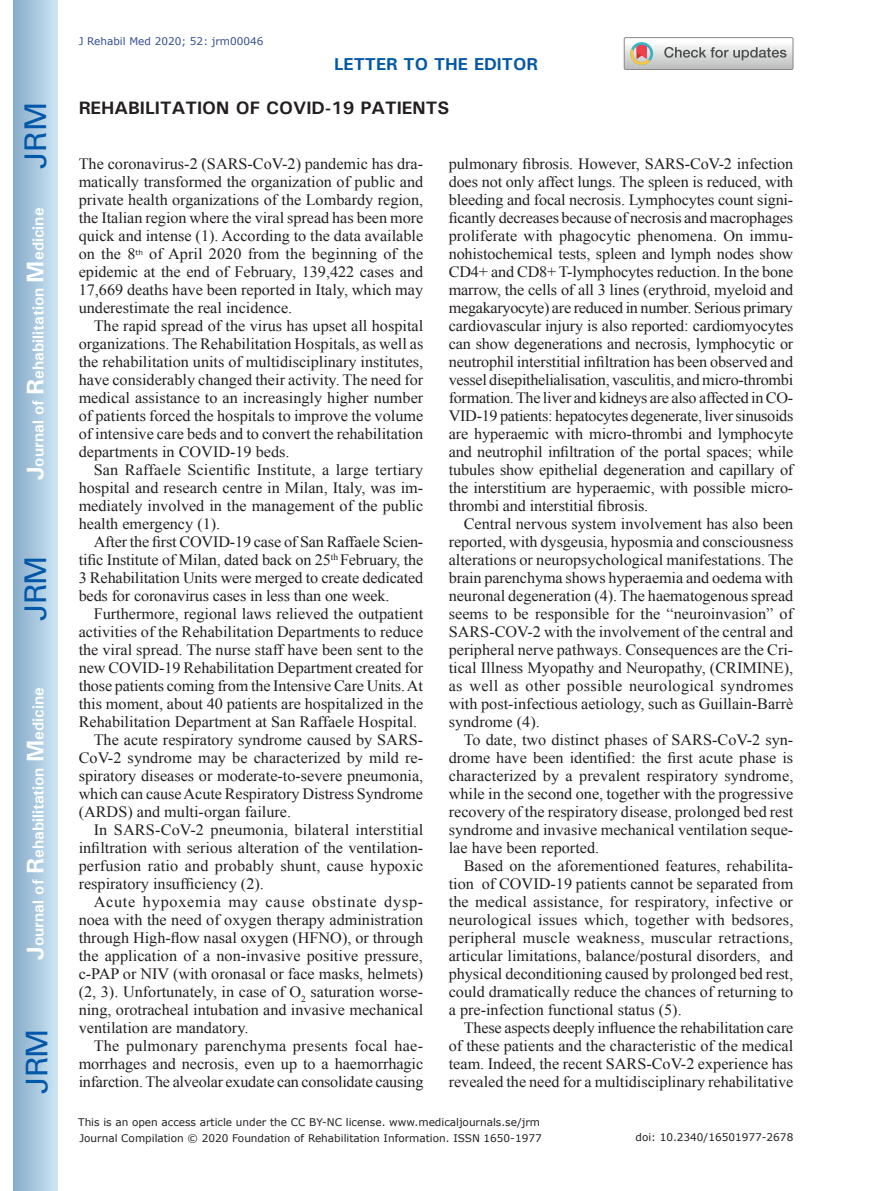
<style>
.page{position:relative;width:872px;height:1191px;background:#fff}
.page>*{position:absolute;margin:0;border:0;box-sizing:border-box;transform-origin:0 0}
.t1{font:30px "Univers";letter-spacing:-.03em;color:#0157a8}
.t2{font:700 18px "Univers";color:#231f20}
.t3{font:700 17.25px "Univers";color:#0157a8}
.t4{font:15.75px/18px "Times New Roman";color:#231f20;text-align:justify}
.t5{font:700 15.75px "Univers";color:#fff}
.t6{font:15.75px "Times New Roman";letter-spacing:.045em;color:#231f20}
.t7{font:10.5px "Verdana";color:#231f20}
.t8{font:10.5px "Verdana";color:#324f95}
.t9{font:7.05px "Verdana";color:#231f20}
.s1{font-size:24px}
</style>
<div class="page">
<div style="left:14px;top:0;width:43px;height:1191px;background:linear-gradient(to right,#88acca,#cbe5f2)"></div>
<div style="left:624px;top:37px;width:169px;height:33px;border:1px solid #888688;border-radius:2px"></div>
<svg style="left:624px;top:38px;width:169px;height:32px"></svg>
<h1 class="t1" style="left:18px;top:169px;width:68px;rotate:-90deg">JRM</h1>
<p class="t5" style="left:28px;top:480px;width:274px;rotate:-90deg"><span class="s1">J</span>ournal of <span class="s1">R</span>ehabilitation <span class="s1">M</span>edicine</p>
<h1 class="t1" style="left:18px;top:620px;width:67px;rotate:-90deg">JRM</h1>
<p class="t5" style="left:28px;top:959px;width:274px;rotate:-90deg"><span class="s1">J</span>ournal of <span class="s1">R</span>ehabilitation <span class="s1">M</span>edicine</p>
<h1 class="t1" style="left:19px;top:1093px;width:67px;rotate:-90deg">JRM</h1>
<p class="t8" style="left:79px;top:35px;width:186px">J Rehabil Med 2020; 52: jrm00046</p>
<p class="t3" style="left:334px;top:53px;width:205px">LETTER TO THE EDITOR</p>
<p class="t2" style="left:79px;top:96px;width:372px">REHABILITATION OF COVID-19 PATIENTS</p>
<p class="t4" style="left:79px;top:154px;width:346px">The coronavirus-2 (SARS-CoV-2) pandemic has dra&shy;matically transformed the organization of public and private health organizations of the Lombardy region, the Italian region where the viral spread has been more quick and intense (1). According to the data available on the 8</p>
<p class="t4" style="left:79px;top:244px;width:346px;text-indent:70px">of April 2020 from the beginning of the epidemic at the end of February, 139,422 cases and 17,669 deaths have been reported in Italy, which may underestimate the real incidence.</p>
<p class="t4" style="left:79px;top:316px;width:346px;text-indent:15px">The rapid spread of the virus has upset all hospital organizations. The Rehabilitation Hospitals, as well as the rehabilitation units of multidisciplinary institutes, have considerably changed their activity. The need for medical assistance to an increasingly higher number of patients forced the hospitals to improve the volume of intensive care beds and to convert the rehabilitation departments in COVID-19 beds.</p>
<p class="t4" style="left:79px;top:460px;width:346px;text-indent:15px">San Raffaele Scientific Institute, a large tertiary hospital and research centre in Milan, Italy, was im&shy;mediately involved in the management of the public health emergency (1).</p>
<p class="t4" style="left:79px;top:532px;width:346px;text-indent:15px">After the first COVID-19 case of San Raffaele Scien&shy;tific Institute of Milan, dated back on 25<sup>th</sup> February, the 3 Rehabilitation Units were merged to create dedicated beds for coronavirus cases in less than one week.</p>
<p class="t4" style="left:94px;top:604px;width:331px">Furthermore, regional laws relieved the outpatient</p>
<p class="t4" style="left:79px;top:622px;width:346px">activities of the Rehabilitation Departments to reduce</p>
<p class="t4" style="left:79px;top:640px;width:346px">the viral spread. The nurse staff have been sent to the</p>
<p class="t4" style="left:79px;top:658px;width:346px">new COVID-19 Rehabilitation Department created for</p>
<p class="t4" style="left:79px;top:676px;width:346px">those patients coming from the Intensive Care Units. At</p>
<p class="t4" style="left:79px;top:694px;width:346px">this moment, about 40 patients are hospitalized in the</p>
<p class="t4" style="left:79px;top:712px;width:340px">Rehabilitation Department at San Raffaele Hospital.</p>
<p class="t4" style="left:94px;top:730px;width:331px">The acute respiratory syndrome caused by SARS-</p>
<p class="t4" style="left:79px;top:748px;width:346px">CoV-2 syndrome may be characterized by mild re-</p>
<p class="t4" style="left:79px;top:766px;width:346px">spiratory diseases or moderate-to-severe pneumonia,</p>
<p class="t4" style="left:79px;top:784px;width:346px">which can cause Acute Respiratory Distress Syndrome</p>
<p class="t4" style="left:79px;top:802px;width:214px">(ARDS) and multi-organ failure.</p>
<p class="t4" style="left:94px;top:820px;width:331px">In SARS-CoV-2 pneumonia, bilateral interstitial</p>
<p class="t4" style="left:79px;top:838px;width:346px">infiltration with serious alteration of the ventilation-</p>
<p class="t4" style="left:79px;top:856px;width:346px">perfusion ratio and probably shunt, cause hypoxic</p>
<p class="t4" style="left:79px;top:874px;width:187px">respiratory insufficiency (2).</p>
<p class="t6" style="left:94px;top:891px;width:331px">Acute hypoxemia may cause obstinate dysp-</p>
<p class="t4" style="left:79px;top:910px;width:346px">noea with the need of oxygen therapy administration</p>
<p class="t4" style="left:79px;top:928px;width:346px">through High-flow nasal oxygen (HFNO), or through</p>
<p class="t4" style="left:79px;top:946px;width:346px">the application of a non-invasive positive pressure,</p>
<p class="t4" style="left:79px;top:964px;width:346px">c-PAP or NIV (with oronasal or face masks, helmets)</p>
<p class="t4" style="left:79px;top:982px;width:346px">(2, 3). Unfortunately, in case of O<sub>2</sub> saturation worse-</p>
<p class="t4" style="left:79px;top:1000px;width:346px">ning, orotracheal intubation and invasive mechanical</p>
<p class="t4" style="left:79px;top:1018px;width:171px">ventilation are mandatory.</p>
<p class="t4" style="left:94px;top:1036px;width:331px">The pulmonary parenchyma presents focal hae-</p>
<p class="t4" style="left:79px;top:1054px;width:346px">morrhages and necrosis, even up to a haemorrhagic</p>
<p class="t4" style="left:79px;top:1072px;width:346px">infarction. The alveolar exudate can consolidate causing</p>
<p class="t9" style="left:136px;top:248px;width:9px">th</p>
<p class="t4" style="left:449px;top:154px;width:346px">pulmonary fibrosis. However, SARS-CoV-2 infection does not only affect lungs. The spleen is reduced, with bleeding and focal necrosis. Lymphocytes count signi&shy;ficantly decreases because of necrosis and macrophages proliferate with phagocytic phenomena. On immu&shy;nohistochemical tests, spleen and lymph nodes show CD4+ and CD8+ T-lymphocytes reduction. In the bone marrow, the cells of all 3 lines (erythroid, myeloid and megakaryocyte) are reduced in number. Serious primary cardiovascular injury is also reported: cardiomyocytes can show degenerations and necrosis, lymphocytic or neutrophil interstitial infiltration has been observed and vessel disepithelialisation, vasculitis, and micro-thrombi formation. The liver and kidneys are also affected in CO-VID-19 patients: hepatocytes degenerate, liver sinusoids are hyperaemic with micro-thrombi and lymphocyte and neutrophil infiltration of the portal spaces; while tubules show epithelial degeneration and capillary of the interstitium are hyperaemic, with possible micro&shy;thrombi and interstitial fibrosis.</p>
<p class="t4" style="left:449px;top:514px;width:346px;text-indent:15px">Central nervous system involvement has also been reported, with dysgeusia, hyposmia and consciousness alterations or neuropsychological manifestations. The brain parenchyma shows hyperaemia and oedema with neuronal degeneration (4). The haematogenous spread seems to be responsible for the “neuroinvasion” of SARS-COV-2 with the involvement of the central and peripheral nerve pathways. Consequences are the Cri&shy;tical Illness Myopathy and Neuropathy, (CRIMINE), as well as other possible neurological syndromes with post-infectious aetiology, such as Guillain-Barrè syndrome (4).</p>
<p class="t4" style="left:449px;top:730px;width:346px;text-indent:15px">To date, two distinct phases of SARS-CoV-2 syn&shy;drome have been identified: the first acute phase is characterized by a prevalent respiratory syndrome, while in the second one, together with the progressive recovery of the respiratory disease, prolonged bed rest syndrome and invasive mechanical ventilation seque&shy;lae have been reported.</p>
<p class="t4" style="left:449px;top:856px;width:346px;text-indent:15px">Based on the aforementioned features, rehabilita&shy;tion of COVID-19 patients cannot be separated from the medical assistance, for respiratory, infective or neurological issues which, together with bedsores, peripheral muscle weakness, muscular retractions, articular limitations, balance/postural disorders, and physical deconditioning caused by prolonged bed rest, could dramatically reduce the chances of returning to a pre-infection functional status (5).</p>
<p class="t4" style="left:449px;top:1018px;width:346px;text-indent:15px">These aspects deeply influence the rehabilitation care of these patients and the characteristic of the medical team. Indeed, the recent SARS-CoV-2 experience has revealed the need for a multidisciplinary rehabilitative</p>
<p class="t7" style="left:78px;top:1115px;width:463px">This is an open access article under the CC BY-NC license. www.medicaljournals.se/jrm</p>
<p class="t7" style="left:79px;top:1131px;width:464px">Journal Compilation © 2020 Foundation of Rehabilitation Information. ISSN 1650-1977</p>
<p class="t7" style="left:635px;top:1130px;width:159px">doi: 10.2340/16501977-2678</p>
</div>
